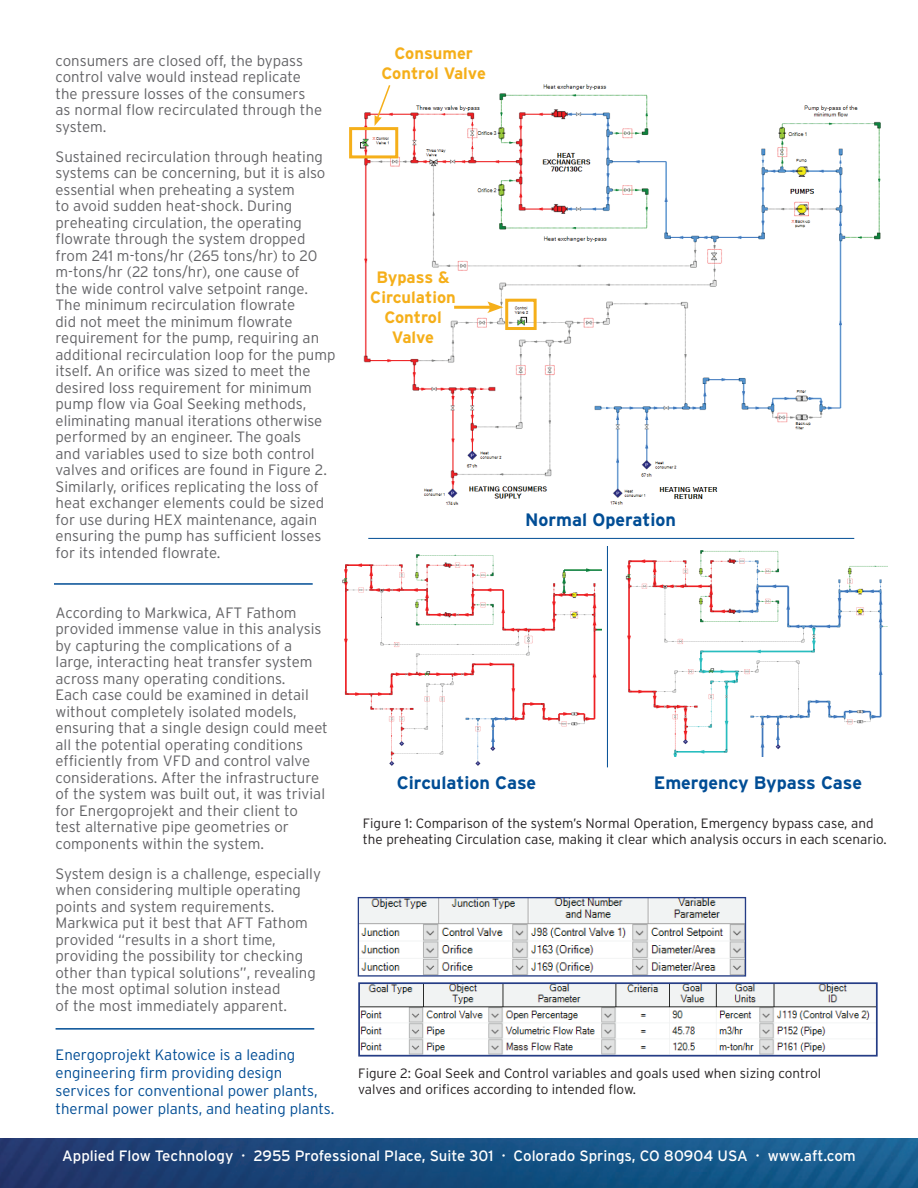
<style>
.page{position:relative;width:918px;height:1188px;background:#fff}
.page>*{position:absolute;margin:0;border:0;box-sizing:border-box;transform-origin:0 0}
.t1{font:700 18px "Interstate";color:#014d95}
.t2{font:700 16.5px/19.8px "Interstate";color:#f5af1a;text-align:center}
.t3{font:300 15px/16.5px "Interstate";color:#636366}
.t4{font:300 15px/18px "Interstate";color:#014d95}
.t5{font:15px "Interstate";color:#fff}
.t6{font:300 13.5px/16.2px "Interstate";color:#231f20}
</style>
<div class="page">
<img style="left:360px;top:899px;width:384px;height:76px">
<div style="left:358px;top:897px;width:388px;height:80px;border:1px solid #253d86"></div>
<img style="left:361px;top:985px;width:514px;height:69px">
<div style="left:358px;top:982px;width:520px;height:75px;border:2px solid #253d86"></div>
<hr style="left:56px;top:1028px;width:258px;height:2px;background:#014d95">
<img style="left:0;top:1139px;width:918px;height:49px">
<img style="left:361px;top:84px;width:520px;height:421px">
<img style="left:342px;top:554px;width:260px;height:212px">
<img style="left:625px;top:550px;width:263px;height:206px">
<hr style="left:368px;top:538px;width:486px;height:1px;background:#014d95">
<hr style="left:607px;top:546px;width:1px;height:221px;background:#014d95">
<hr style="left:54px;top:583px;width:259px;height:2px;background:#014d95">
<div style="left:349px;top:127px;width:49px;height:31px;border:3px solid #f5af1a"></div>
<svg style="left:375px;top:84px;width:17px;height:42px"></svg>
<div style="left:505px;top:299px;width:32px;height:31px;border:3px solid #f5af1a"></div>
<hr style="left:454px;top:306px;width:39px;height:3px;background:#f5af1a">
<svg style="left:487px;top:301px;width:16px;height:12px"></svg>
<p class="t3" style="left:56px;top:52px;width:268px">consumers are closed off, the bypass control valve would instead replicate the pressure losses of the consumers as normal flow recirculated through the system.</p>
<p class="t3" style="left:56px;top:148px;width:282px">Sustained recirculation through heating systems can be concerning, but it is also essential when preheating a system<br>to avoid sudden heat-shock. During preheating circulation, the operating flowrate through the system dropped from 241 m-tons/hr (265 tons/hr) to 20 m-tons/hr (22 tons/hr), one cause of<br>the wide control valve setpoint range.<br>The minimum recirculation flowrate<br>did not meet the minimum flowrate requirement for the pump, requiring an additional recirculation loop for the pump itself. An orifice was sized to meet the desired loss requirement for minimum pump flow via Goal Seeking methods, eliminating manual iterations otherwise performed by an engineer. The goals<br>and variables used to size both control valves and orifices are found in Figure 2.<br>Similarly, orifices replicating the loss of heat exchanger elements could be sized for use during HEX maintenance, again ensuring the pump has sufficient losses for its intended flowrate.</p>
<p class="t2" style="left:382px;top:43px;width:106px">Consumer<br>Control Valve</p>
<p class="t2" style="left:370px;top:268px;width:87px">Bypass &amp;<br>Circulation<br>Control<br>Valve</p>
<p class="t1" style="left:525px;top:510px;width:152px">Normal Operation</p>
<p class="t3" style="left:56px;top:604px;width:274px">According to Markwica, AFT Fathom provided immense value in this analysis by capturing the complications of a large, interacting heat transfer system across many operating conditions.<br>Each case could be examined in detail without completely isolated models, ensuring that a single design could meet all the potential operating conditions efficiently from VFD and control valve considerations. After the infrastructure of the system was built out, it was trivial for Energoprojekt and their client to<br>test alternative pipe geometries or components within the system.</p>
<p class="t3" style="left:56px;top:865px;width:267px">System design is a challenge, especially when considering multiple operating points and system requirements.<br>Markwica put it best that AFT Fathom provided “results in a short time, providing the possibility tor checking other than typical solutions”, revealing the most optimal solution instead<br>of the most immediately apparent.</p>
<p class="t4" style="left:56px;top:1046px;width:280px">Energoprojekt Katowice is a leading engineering firm providing design services for conventional power plants, thermal power plants, and heating plants.</p>
<p class="t5" style="left:62px;top:1147px;width:795px">Applied Flow Technology · 2955 Professional Place, Suite 301 · Colorado Springs, CO 80904 USA · www.aft.com</p>
<p class="t1" style="left:397px;top:772px;width:141px">Circulation Case</p>
<p class="t1" style="left:654px;top:772px;width:210px">Emergency Bypass Case</p>
<p class="t6" style="left:363px;top:815px;width:525px">Figure 1: Comparison of the system’s Normal Operation, Emergency bypass case, and the preheating Circulation case, making it clear which analysis occurs in each scenario.</p>
<p class="t6" style="left:358px;top:1065px;width:465px">Figure 2: Goal Seek and Control variables and goals used when sizing control valves and orifices according to intended flow.</p>
</div>
